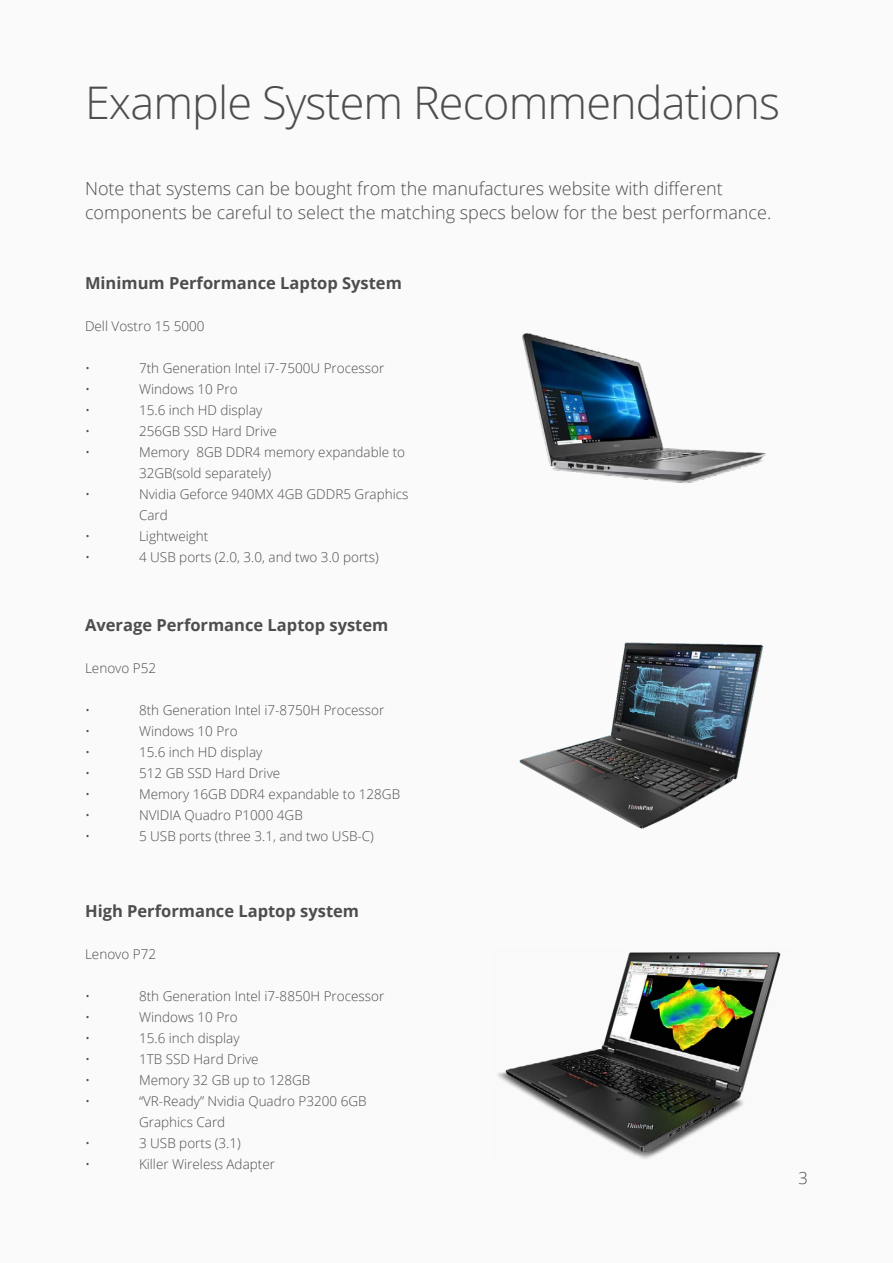
<style>
.page{position:relative;width:893px;height:1263px;background:#fafafa}
.page>*{position:absolute;margin:0;border:0;box-sizing:border-box;transform-origin:0 0}
.Headline_1{font:300 45px "Open Sans";letter-spacing:-.02em;color:#4d4d4d}
.t1{font:300 18px/24px "Open Sans";color:#4d4d4d}
.Table_text{font:700 16.5px "Open Sans";color:#4d4d4d}
.Table_headline_bold{font:700 16.5px "Open Sans";color:#4d4d4d}
.t2{font:300 16.5px "Open Sans";color:#4d4d4d}
.Table_text-2{font:300 13.5px "Open Sans";color:#4d4d4d}
.Table_headline_bold-2{font:300 13.5px/21px "Open Sans";color:#4d4d4d}
</style>
<div class="page">
<img style="left:522px;top:333px;width:244px;height:150px">
<img style="left:519px;top:642px;width:245px;height:187px">
<img style="left:498px;top:952px;width:283px;height:207px">
<p class="Headline_1" style="left:85px;top:72px;width:697px">Example System Recommendations</p>
<p class="t1" style="left:85px;top:175px;width:688px">Note that systems can be bought from the manufactures website with different components be careful to select the matching specs below for the best performance.</p>
<p class="Table_headline_bold" style="left:85px;top:271px;width:318px">Minimum Performance Laptop System</p>
<p class="Table_headline_bold-2" style="left:85px;top:315px;width:121px">Dell Vostro 15 5000</p>
<p class="Table_headline_bold-2" style="left:85px;top:357px;width:7px">•</p>
<p class="Table_headline_bold-2" style="left:139px;top:357px;width:247px">7th Generation Intel i7-7500U Processor</p>
<p class="Table_headline_bold-2" style="left:85px;top:378px;width:7px">•</p>
<p class="Table_headline_bold-2" style="left:139px;top:378px;width:100px">Windows 10 Pro</p>
<p class="Table_headline_bold-2" style="left:85px;top:399px;width:7px">•</p>
<p class="Table_headline_bold-2" style="left:139px;top:399px;width:125px">15.6 inch HD display</p>
<p class="Table_headline_bold-2" style="left:85px;top:420px;width:7px">•</p>
<p class="Table_headline_bold-2" style="left:139px;top:420px;width:139px">256GB SSD Hard Drive</p>
<p class="Table_headline_bold-2" style="left:85px;top:441px;width:7px">•</p>
<p class="Table_headline_bold-2" style="left:139px;top:441px;width:268px">Memory 8GB DDR4 memory expandable to<br>32GB(sold separately)</p>
<p class="Table_headline_bold-2" style="left:85px;top:483px;width:7px">•</p>
<p class="Table_headline_bold-2" style="left:139px;top:483px;width:271px">Nvidia Geforce 940MX 4GB GDDR5 Graphics<br>Card</p>
<p class="Table_headline_bold-2" style="left:85px;top:525px;width:7px">•</p>
<p class="Table_headline_bold-2" style="left:139px;top:525px;width:71px">Lightweight</p>
<p class="Table_headline_bold-2" style="left:85px;top:546px;width:7px">•</p>
<p class="Table_headline_bold-2" style="left:139px;top:546px;width:241px">4 USB ports (2.0, 3.0, and two 3.0 ports)</p>
<p class="Table_text" style="left:85px;top:613px;width:305px">Average Performance Laptop system</p>
<p class="Table_text-2" style="left:85px;top:659px;width:73px">Lenovo P52</p>
<p class="Table_text-2" style="left:85px;top:701px;width:7px">•</p>
<p class="Table_text-2" style="left:139px;top:701px;width:247px">8th Generation Intel i7-8750H Processor</p>
<p class="Table_text-2" style="left:85px;top:722px;width:7px">•</p>
<p class="Table_text-2" style="left:139px;top:722px;width:100px">Windows 10 Pro</p>
<p class="Table_text-2" style="left:85px;top:743px;width:7px">•</p>
<p class="Table_text-2" style="left:139px;top:743px;width:125px">15.6 inch HD display</p>
<p class="Table_text-2" style="left:85px;top:764px;width:7px">•</p>
<p class="Table_text-2" style="left:139px;top:764px;width:143px">512 GB SSD Hard Drive</p>
<p class="Table_text-2" style="left:85px;top:785px;width:7px">•</p>
<p class="Table_text-2" style="left:139px;top:785px;width:263px">Memory 16GB DDR4 expandable to 128GB</p>
<p class="Table_text-2" style="left:85px;top:806px;width:7px">•</p>
<p class="Table_text-2" style="left:139px;top:806px;width:165px">NVIDIA Quadro P1000 4GB</p>
<p class="Table_text-2" style="left:85px;top:827px;width:7px">•</p>
<p class="Table_text-2" style="left:139px;top:827px;width:236px">5 USB ports (three 3.1, and two USB-C)</p>
<p class="Table_text" style="left:85px;top:900px;width:276px">High Performance Laptop system</p>
<p class="Table_text-2" style="left:85px;top:945px;width:73px">Lenovo P72</p>
<p class="Table_text-2" style="left:85px;top:987px;width:7px">•</p>
<p class="Table_text-2" style="left:139px;top:987px;width:247px">8th Generation Intel i7-8850H Processor</p>
<p class="Table_text-2" style="left:85px;top:1008px;width:7px">•</p>
<p class="Table_text-2" style="left:139px;top:1008px;width:100px">Windows 10 Pro</p>
<p class="Table_text-2" style="left:85px;top:1029px;width:7px">•</p>
<p class="Table_text-2" style="left:139px;top:1029px;width:102px">15.6 inch display</p>
<p class="Table_text-2" style="left:85px;top:1050px;width:7px">•</p>
<p class="Table_text-2" style="left:139px;top:1050px;width:121px">1TB SSD Hard Drive</p>
<p class="Table_text-2" style="left:85px;top:1071px;width:7px">•</p>
<p class="Table_text-2" style="left:139px;top:1071px;width:173px">Memory 32 GB up to 128GB</p>
<p class="Table_text-2" style="left:85px;top:1092px;width:7px">•</p>
<p class="Table_text-2" style="left:139px;top:1092px;width:229px">“VR-Ready” Nvidia Quadro P3200 6GB</p>
<p class="Table_text-2" style="left:139px;top:1113px;width:88px">Graphics Card</p>
<p class="Table_text-2" style="left:85px;top:1134px;width:7px">•</p>
<p class="Table_text-2" style="left:139px;top:1134px;width:103px">3 USB ports (3.1)</p>
<p class="Table_text-2" style="left:85px;top:1155px;width:7px">•</p>
<p class="Table_text-2" style="left:139px;top:1155px;width:137px">Killer Wireless Adapter</p>
<p class="t2" style="left:798px;top:1167px;width:11px">3</p>
</div>
